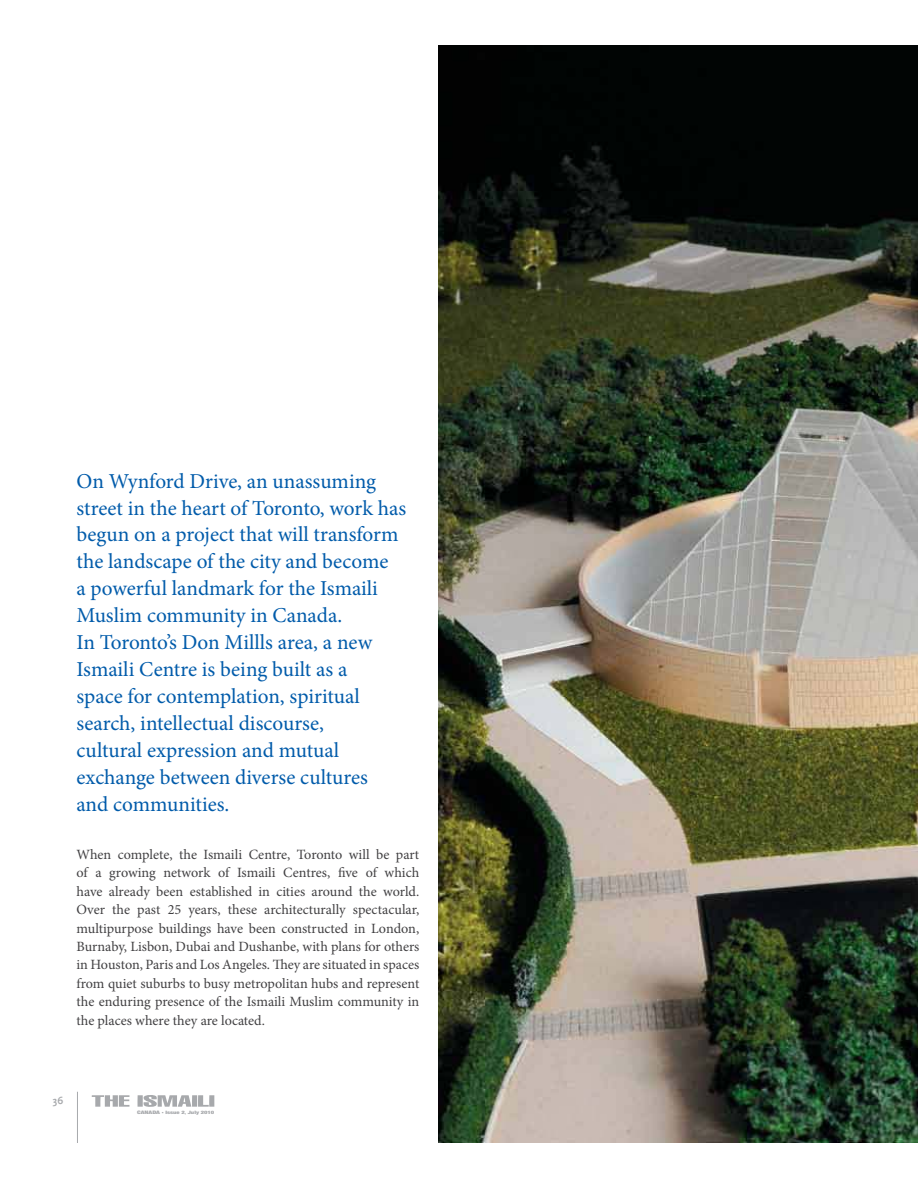
<style>
.page{position:relative;width:918px;height:1188px;background:#fff}
.page>*{position:absolute;margin:0;border:0;box-sizing:border-box;transform-origin:0 0}
.t1{font:21.3px/26.8px "Minion Pro";color:#005baa}
.t2{font:14.1px/18.5px "Minion Pro";color:#414042;text-align:justify}
.t3{font:700 10.65px "Scala Sans Pro";color:#a7a9ac}
.t4{font:900 condensed 4.5px "Helvetica Neue LT Std";color:#a7a9ac;scale:1.43 1}
.s1{font-size:4.8px}
.s2{font-size:3.6px}
</style>
<div class="page">
<img style="left:438px;top:46px;width:480px;height:1096px">
<svg style="left:92px;top:1095px;width:37px;height:12px"></svg>
<hr style="left:77px;top:1092px;width:1px;height:50px;background:#a7a9ac">
<svg style="left:137px;top:1095px;width:77px;height:12px"></svg>
<p class="t1" style="left:76px;top:470px;width:331px">On Wynford Drive, an unassuming street in the heart of Toronto, work has begun on a project that will transform the landscape of the city and become<br>a powerful landmark for the Ismaili Muslim community in Canada.<br>In Toronto’s Don Millls area, a new Ismaili Centre is being built as a<br>space for contemplation, spiritual search, intellectual discourse,<br>cultural expression and mutual exchange between diverse cultures<br>and communities.</p>
<p class="t2" style="left:76px;top:847px;width:344px">When complete, the Ismaili Centre, Toronto will be part of a growing network of Ismaili Centres, five of which have already been established in cities around the world.<br>Over the past 25 years, these architecturally spectacular, multipurpose buildings have been constructed in London, Burnaby, Lisbon, Dubai and Dushanbe, with plans for others in Houston, Paris and Los Angeles. They are situated in spaces from quiet suburbs to busy metropolitan hubs and represent the enduring presence of the Ismaili Muslim community in the places where they are located.</p>
<p class="t3" style="left:53px;top:1096px;width:12px">36</p>
<p class="t4" style="left:137px;top:1110px;width:55px"><span class="s1">CANADA</span> Issue 2<span class="s2">,</span> July 2010</p>
</div>
